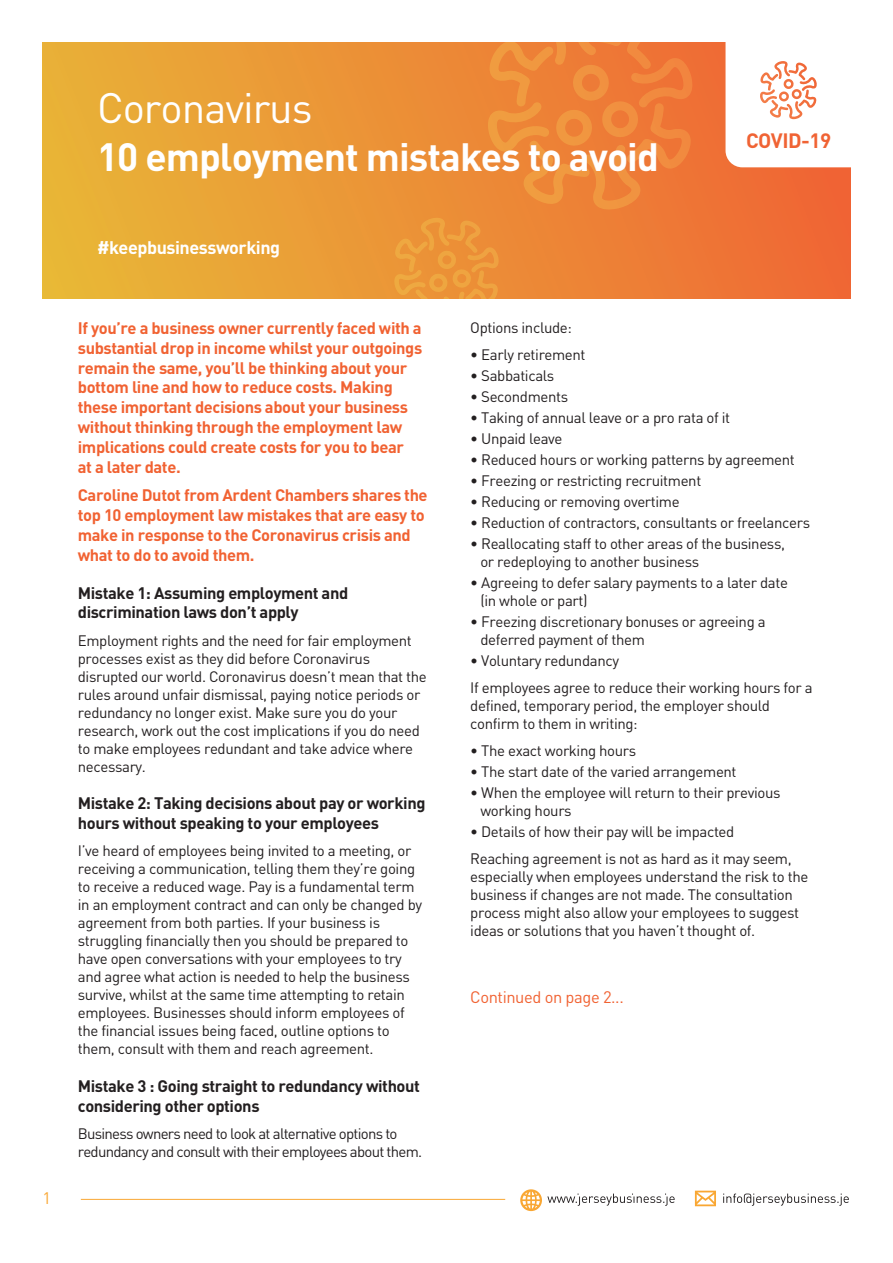
<style>
.page{position:relative;width:893px;height:1263px;background:#fff}
.page>*{position:absolute;margin:0;border:0;box-sizing:border-box;transform-origin:0 0}
.t1{font:42px "DIN";letter-spacing:-.025em;color:#fff}
.t2{font:700 39px "DIN";letter-spacing:-.025em;color:#fff}
.t3{font:700 20.55px "DIN";letter-spacing:-.025em;color:#f06334}
.t4{font:700 18px "DIN";letter-spacing:-.025em;color:#fff}
.t5{font:700 16.5px/19.8px "DIN";letter-spacing:-.025em;color:#f16232}
.t6{font:700 16.5px/19.8px "DIN";letter-spacing:-.025em;color:#231f20}
.t7{font:16.5px "DIN";letter-spacing:-.025em;color:#f16232}
.t8{font:16.5px "DIN";color:#f9a733}
.t9{font:15px/18px "DIN";letter-spacing:-.025em;color:#231f20}
.t10{font:15px/18px "DIN";letter-spacing:-.05em;color:#231f20}
</style>
<div class="page">
<div style="left:43px;top:43px;width:807px;height:255px;background:linear-gradient(to right,#e8b537,#ef6735)"></div>
<svg style="left:725px;top:42px;width:125px;height:125px"></svg>
<svg style="left:488px;top:42px;width:204px;height:167px"></svg>
<svg style="left:394px;top:218px;width:105px;height:81px"></svg>
<svg style="left:520px;top:1189px;width:329px;height:22px"></svg>
<hr style="left:81px;top:1199px;width:424px;height:1px;background:#f9a733">
<p class="t8" style="left:43px;top:1187px;width:10px">1</p>
<h1 class="t1" style="left:97px;top:82px;width:217px">Coronavirus</h1>
<h2 class="t2" style="left:97px;top:132px;width:563px">10 employment mistakes to avoid</h2>
<p class="t4" style="left:97px;top:236px;width:185px">#keepbusinessworking</p>
<h3 class="t3" style="left:746px;top:127px;width:87px">COVID-19</h3>
<p class="t5" style="left:78px;top:317px;width:346px">If you’re a business owner currently faced with a substantial drop in income whilst your outgoings remain the same, you’ll be thinking about your bottom line and how to reduce costs. Making these important decisions about your business without thinking through the employment law implications could create costs for you to bear<br>at a later date.</p>
<p class="t5" style="left:78px;top:485px;width:351px">Caroline Dutot from Ardent Chambers shares the top 10 employment law mistakes that are easy to make in response to the Coronavirus crisis and what to do to avoid them.</p>
<p class="t6" style="left:78px;top:582px;width:272px">Mistake 1: Assuming employment and discrimination laws don’t apply</p>
<p class="t9" style="left:78px;top:631px;width:350px">Employment rights and the need for fair employment processes exist as they did before Coronavirus disrupted our world. Coronavirus doesn’t mean that the rules around unfair dismissal, paying notice periods or redundancy no longer exist. Make sure you do your research, work out the cost implications if you do need to make employees redundant and take advice where necessary.</p>
<p class="t6" style="left:78px;top:793px;width:349px">Mistake 2: Taking decisions about pay or working hours without speaking to your employees</p>
<p class="t9" style="left:78px;top:841px;width:346px">I’ve heard of employees being invited to a meeting, or receiving a communication, telling them they’re going to receive a reduced wage. Pay is a fundamental term in an employment contract and can only be changed by agreement from both parties. If your business is struggling financially then you should be prepared to have open conversations with your employees to try and agree what action is needed to help the business survive, whilst at the same time attempting to retain employees. Businesses should inform employees of the financial issues being faced, outline options to them, consult with them and reach agreement.</p>
<p class="t6" style="left:78px;top:1075px;width:344px">Mistake 3 : Going straight to redundancy without considering other options</p>
<p class="t10" style="left:78px;top:1124px;width:346px">Business owners need to look at alternative options to redundancy and consult with their employees about them.</p>
<p class="t9" style="left:470px;top:318px;width:103px">Options include:</p>
<p class="t9" style="left:470px;top:345px;width:117px">• Early retirement</p>
<p class="t9" style="left:470px;top:366px;width:86px">• Sabbaticals</p>
<p class="t9" style="left:470px;top:387px;width:99px">• Secondments</p>
<p class="t9" style="left:470px;top:408px;width:261px">• Taking of annual leave or a pro rata of it</p>
<p class="t9" style="left:470px;top:429px;width:94px">• Unpaid leave</p>
<p class="t9" style="left:470px;top:450px;width:326px">• Reduced hours or working patterns by agreement</p>
<p class="t9" style="left:470px;top:471px;width:233px">• Freezing or restricting recruitment</p>
<p class="t9" style="left:470px;top:492px;width:211px">• Reducing or removing overtime</p>
<p class="t9" style="left:470px;top:513px;width:341px">• Reduction of contractors, consultants or freelancers</p>
<p class="t9" style="left:480px;top:534px;width:306px;text-indent:-10px">• Reallocating staff to other areas of the business, or redeploying to another business</p>
<p class="t9" style="left:480px;top:573px;width:309px;text-indent:-10px">• Agreeing to defer salary payments to a later date (in whole or part)</p>
<p class="t9" style="left:480px;top:612px;width:287px;text-indent:-10px">• Freezing discretionary bonuses or agreeing a deferred payment of them</p>
<p class="t9" style="left:470px;top:647px;width:344px;line-height:27px">• Voluntary redundancy<br>If employees agree to reduce their working hours for a</p>
<p class="t9" style="left:470px;top:696px;width:301px">defined, temporary period, the employer should confirm to them in writing:</p>
<p class="t9" style="left:470px;top:741px;width:167px">• The exact working hours</p>
<p class="t9" style="left:470px;top:762px;width:268px">• The start date of the varied arrangement</p>
<p class="t9" style="left:480px;top:783px;width:302px;text-indent:-10px">• When the employee will return to their previous working hours</p>
<p class="t9" style="left:470px;top:818px;width:323px;line-height:27px">• Details of how their pay will be impacted<br>Reaching agreement is not as hard as it may seem,</p>
<p class="t9" style="left:470px;top:867px;width:340px">especially when employees understand the risk to the business if changes are not made. The consultation process might also allow your employees to suggest ideas or solutions that you haven’t thought of.</p>
<p class="t7" style="left:470px;top:986px;width:155px">Continued on page 2...</p>
</div>
